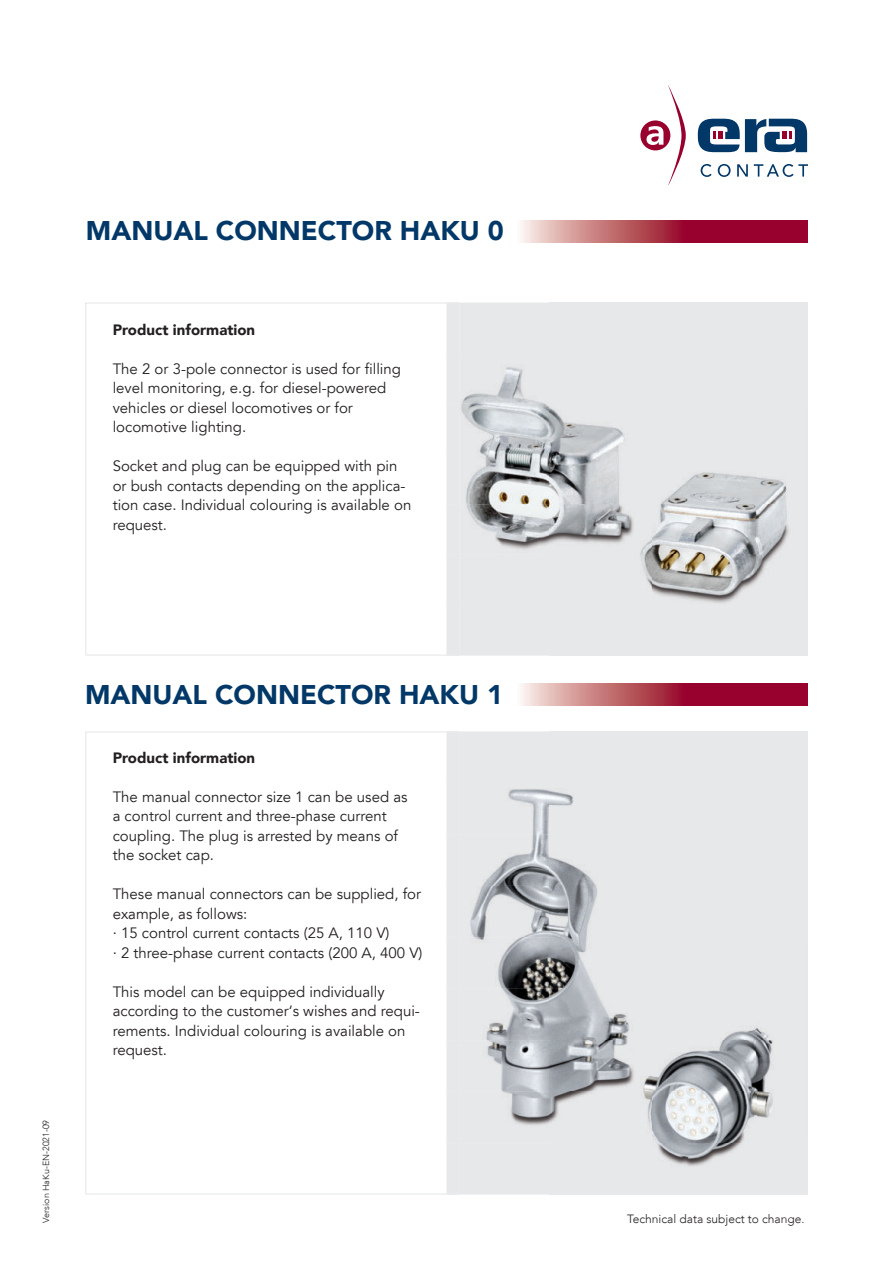
<style>
.page{position:relative;width:893px;height:1263px;background:#fff}
.page>*{position:absolute;margin:0;border:0;box-sizing:border-box;transform-origin:0 0}
.t1{font:900 27px "Avenir LT";color:#023868}
.t2{font:15px/19.5px "Avenir LT";color:#231f20}
.t3{font:900 15px "Avenir LT";color:#231f20}
.t4{font:300 12px "Avenir LT";color:#231f20}
.t5{font:300 9px "Avenir LT";color:#231f20}
</style>
<div class="page">
<svg style="left:701px;top:164px;width:11px;height:13px"></svg>
<svg style="left:718px;top:164px;width:13px;height:13px"></svg>
<svg style="left:737px;top:164px;width:11px;height:13px"></svg>
<svg style="left:754px;top:164px;width:54px;height:13px"></svg>
<svg style="left:698px;top:119px;width:109px;height:33px"></svg>
<svg style="left:640px;top:85px;width:46px;height:99px"></svg>
<svg style="left:85px;top:302px;width:361px;height:354px"></svg>
<svg style="left:85px;top:731px;width:361px;height:463px"></svg>
<svg style="left:522px;top:683px;width:286px;height:22px;background:#b2455b"></svg>
<img style="left:459px;top:302px;width:349px;height:354px">
<img style="left:446px;top:302px;width:13px;height:354px">
<img style="left:459px;top:731px;width:349px;height:463px">
<img style="left:446px;top:731px;width:13px;height:463px">
<svg style="left:522px;top:220px;width:286px;height:22px;background:#b2455b"></svg>
<h1 class="t1" style="left:86px;top:215px;width:419px">MANUAL CONNECTOR HAKU 0</h1>
<p class="t3" style="left:113px;top:320px;width:144px">Product information</p>
<p class="t2" style="left:113px;top:359px;width:290px">The 2 or 3-pole connector is used for filling level monitoring, e.g. for diesel-powered vehicles or diesel locomotives or for locomotive lighting.</p>
<p class="t2" style="left:113px;top:458px;width:300px">Socket and plug can be equipped with pin or bush contacts depending on the applica&shy;tion case. Individual colouring is available on request.</p>
<p class="t5" style="left:43px;top:1222px;width:104px;rotate:-90deg">Version HaKu-EN-2021-09</p>
<h1 class="t1" style="left:85px;top:679px;width:419px">MANUAL CONNECTOR HAKU 1</h1>
<p class="t3" style="left:113px;top:749px;width:144px">Product information</p>
<p class="t2" style="left:113px;top:788px;width:296px">The manual connector size 1 can be used as a control current and three-phase current coupling. The plug is arrested by means of the socket cap.</p>
<p class="t2" style="left:113px;top:886px;width:311px">These manual connectors can be supplied, for example, as follows:<br>· 15 control current contacts (25 A, 110 V)<br>· 2 three-phase current contacts (200 A, 400 V)</p>
<p class="t2" style="left:113px;top:983px;width:309px">This model can be equipped individually according to the customer‘s wishes and requi&shy;rements. Individual colouring is available on request.</p>
<p class="t4" style="left:627px;top:1214px;width:179px">Technical data subject to change.</p>
</div>
